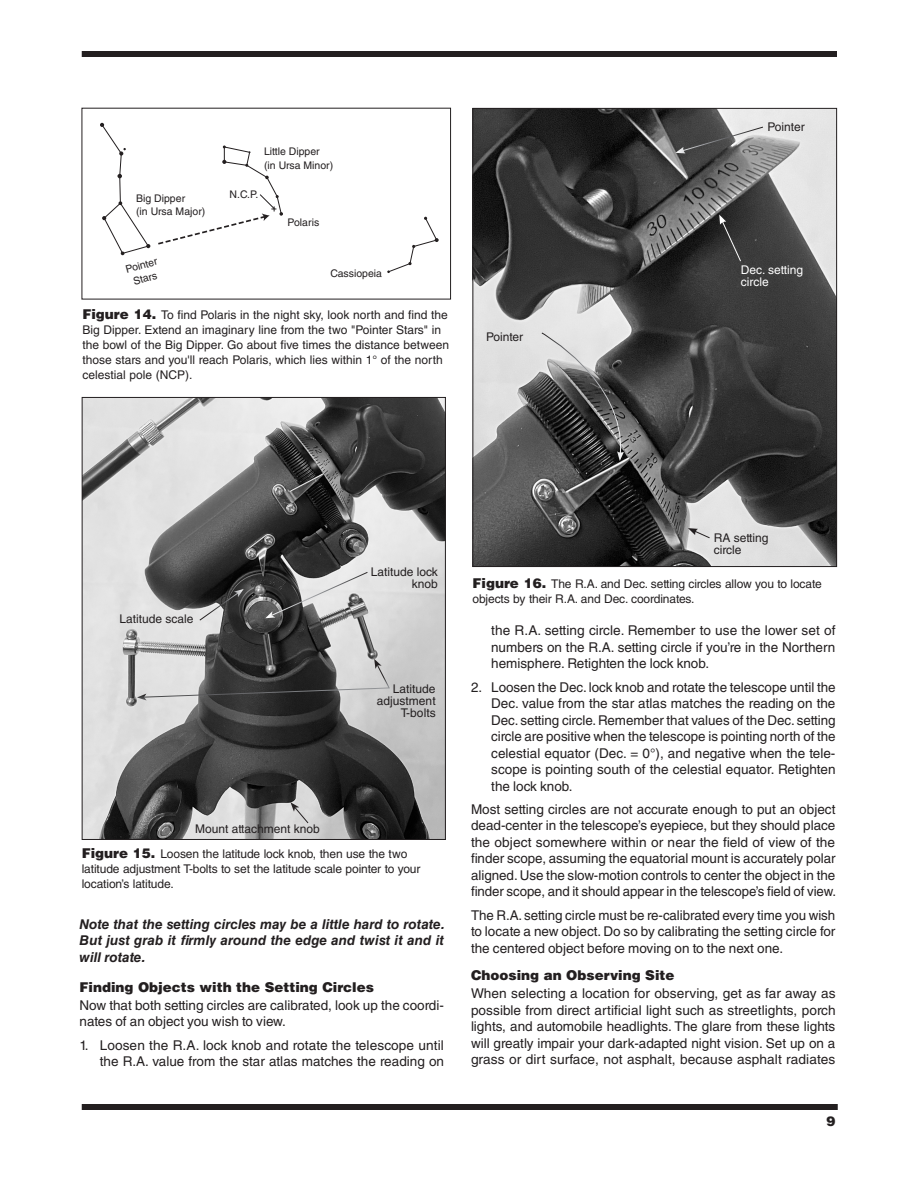
<style>
.page{position:relative;width:918px;height:1188px;background:#fff}
.page>*{position:absolute;margin:0;border:0;box-sizing:border-box;transform-origin:0 0}
.IN_Body_Text{font:13.5px/16.5px "Helvetica LT Std";color:#231f20;text-align:justify}
.IN_Body_text_numbere{font:13.5px/16.5px "Helvetica LT Std";color:#231f20;text-align:justify}
.IN_Body_Text_copy{font:13.5px/16.5px "Helvetica LT Std";letter-spacing:.01em;color:#231f20;text-align:justify}
.IN_Note_Text{font:italic 700 13.5px/16.5px "Helvetica LT Std";letter-spacing:.005em;color:#231f20;text-align:justify}
.IN_Section_Subhead{font:900 13.5px "Helvetica LT Std";color:#231f20}
.IN_Caption_2{font:12px/15px "Helvetica LT Std";color:#231f20}
.t1{font:12px/12px "Helvetica LT Std";color:#fff}
.t2{font:10.5px/13.5px "Helvetica LT Std";color:#231f20}
.s1{font-weight:900;font-size:13.5px}
</style>
<div class="page">
<div style="left:82px;top:51px;width:755px;height:6px;background:#231f20"></div>
<div style="left:82px;top:1104px;width:756px;height:6px;background:#231f20"></div>
<svg style="left:103px;top:124px;width:333px;height:148px"></svg>
<svg style="left:100px;top:123px;width:4px;height:4px"></svg>
<svg style="left:117px;top:174px;width:5px;height:4px"></svg>
<svg style="left:102px;top:216px;width:4px;height:4px"></svg>
<svg style="left:146px;top:244px;width:4px;height:4px"></svg>
<svg style="left:118px;top:201px;width:4px;height:4px"></svg>
<svg style="left:121px;top:251px;width:4px;height:4px"></svg>
<svg style="left:119px;top:148px;width:7px;height:8px"></svg>
<svg style="left:222px;top:160px;width:5px;height:4px"></svg>
<svg style="left:223px;top:145px;width:3px;height:4px"></svg>
<svg style="left:265px;top:176px;width:4px;height:3px"></svg>
<svg style="left:435px;top:238px;width:4px;height:4px"></svg>
<svg style="left:408px;top:262px;width:4px;height:3px"></svg>
<svg style="left:156px;top:194px;width:127px;height:52px"></svg>
<img style="left:84px;top:399px;width:360px;height:439px">
<img style="left:474px;top:110px;width:361px;height:455px">
<svg style="left:199px;top:589px;width:45px;height:32px"></svg>
<svg style="left:265px;top:571px;width:103px;height:47px;background:#949494"></svg>
<svg style="left:137px;top:659px;width:253px;height:42px;background:#818181"></svg>
<svg style="left:290px;top:802px;width:19px;height:22px"></svg>
<svg style="left:541px;top:332px;width:85px;height:129px;background:#696969"></svg>
<svg style="left:675px;top:126px;width:89px;height:27px;background:#727272"></svg>
<svg style="left:719px;top:215px;width:23px;height:47px"></svg>
<svg style="left:688px;top:528px;width:23px;height:11px"></svg>
<p class="t2" style="left:136px;top:191px;width:71px">Big Dipper<br>(in Ursa Major)</p>
<p class="t2" style="left:124px;top:263px;width:34px;text-align:center;rotate:-15deg">Pointer<br>Stars</p>
<p class="t2" style="left:264px;top:145px;width:71px">Little Dipper (in Ursa Minor)</p>
<p class="t2" style="left:230px;top:188px;width:30px">N.C.P.</p>
<p class="t2" style="left:288px;top:215px;width:33px">Polaris</p>
<p class="t2" style="left:330px;top:266px;width:53px">Cassiopeia</p>
<p class="IN_Caption_2" style="left:82px;top:308px;width:368px"><span class="s1">Figure 14.</span> To find Polaris in the night sky, look north and find the Big Dipper. Extend an imaginary line from the two "Pointer Stars" in the bowl of the Big Dipper. Go about five times the distance between those stars and you'll reach Polaris, which lies within 1° of the north celestial pole (NCP).</p>
<p class="IN_Caption_2" style="left:486px;top:329px;width:39px">Pointer</p>
<p class="IN_Caption_2" style="left:768px;top:119px;width:39px">Pointer</p>
<p class="t1" style="left:741px;top:264px;width:64px">Dec. setting circle</p>
<p class="IN_Caption_2" style="left:119px;top:611px;width:76px">Latitude scale</p>
<p class="IN_Caption_2" style="left:195px;top:821px;width:126px">Mount attachment knob</p>
<p class="IN_Caption_2" style="left:371px;top:565px;width:69px;line-height:12px;text-align:right">Latitude lock knob</p>
<p class="IN_Caption_2" style="left:377px;top:683px;width:60px;line-height:12px;text-align:right">Latitude adjustment<br>T-bolts</p>
<p class="IN_Caption_2" style="left:82px;top:846px;width:340px"><span class="s1">Figure 15.</span> Loosen the latitude lock knob, then use the two latitude adjustment T-bolts to set the latitude scale pointer to your location’s latitude.</p>
<p class="IN_Note_Text" style="left:80px;top:916px;width:367px">Note that the setting circles may be a little hard to rotate.<br>But just grab it firmly around the edge and twist it and it will rotate.</p>
<h2 class="IN_Section_Subhead" style="left:80px;top:978px;width:296px">Finding Objects with the Setting Circles</h2>
<p class="IN_Body_Text" style="left:80px;top:997px;width:366px">Now that both setting circles are calibrated, look up the coordi&shy;nates of an object you wish to view.</p>
<p class="IN_Body_text_numbere" style="left:80px;top:1037px;width:366px;text-align:right">1. Loosen the R.A. lock knob and rotate the telescope until the R.A. value from the star atlas matches the reading on</p>
<p class="IN_Caption_2" style="left:714px;top:532px;width:56px;line-height:12px">RA setting circle</p>
<p class="IN_Caption_2" style="left:473px;top:576px;width:351px"><span class="s1">Figure 16.</span> The R.A. and Dec. setting circles allow you to locate objects by their R.A. and Dec. coordinates.</p>
<p class="IN_Body_text_numbere" style="left:491px;top:622px;width:346px">the R.A. setting circle. Remember to use the lower set of numbers on the R.A. setting circle if you’re in the Northern hemisphere. Retighten the lock knob.</p>
<p class="IN_Body_text_numbere" style="left:491px;top:679px;width:346px;text-indent:-20px">2. Loosen the Dec. lock knob and rotate the telescope until the Dec. value from the star atlas matches the reading on the Dec. setting circle. Remember that values of the Dec. setting circle are positive when the telescope is pointing north of the celestial equator (Dec. = 0°), and negative when the tele&shy;scope is pointing south of the celestial equator. Retighten the lock knob.</p>
<p class="IN_Body_Text" style="left:471px;top:801px;width:367px">Most setting circles are not accurate enough to put an object dead-center in the telescope’s eyepiece, but they should place the object somewhere within or near the field of view of the finder scope, assuming the equatorial mount is accurately polar aligned. Use the slow-motion controls to center the object in the finder scope, and it should appear in the telescope’s field of view.</p>
<p class="IN_Body_Text" style="left:471px;top:907px;width:366px">The R.A. setting circle must be re-calibrated every time you wish to locate a new object. Do so by calibrating the setting circle for the centered object before moving on to the next one.</p>
<h2 class="IN_Section_Subhead" style="left:471px;top:967px;width:205px">Choosing an Observing Site</h2>
<p class="IN_Body_Text_copy" style="left:471px;top:985px;width:366px">When selecting a location for observing, get as far away as possible from direct artificial light such as streetlights, porch lights, and automobile headlights. The glare from these lights will greatly impair your dark-adapted night vision. Set up on a grass or dirt surface, not asphalt, because asphalt radiates</p>
<p class="IN_Section_Subhead" style="left:826px;top:1113px;width:11px">9</p>
</div>
